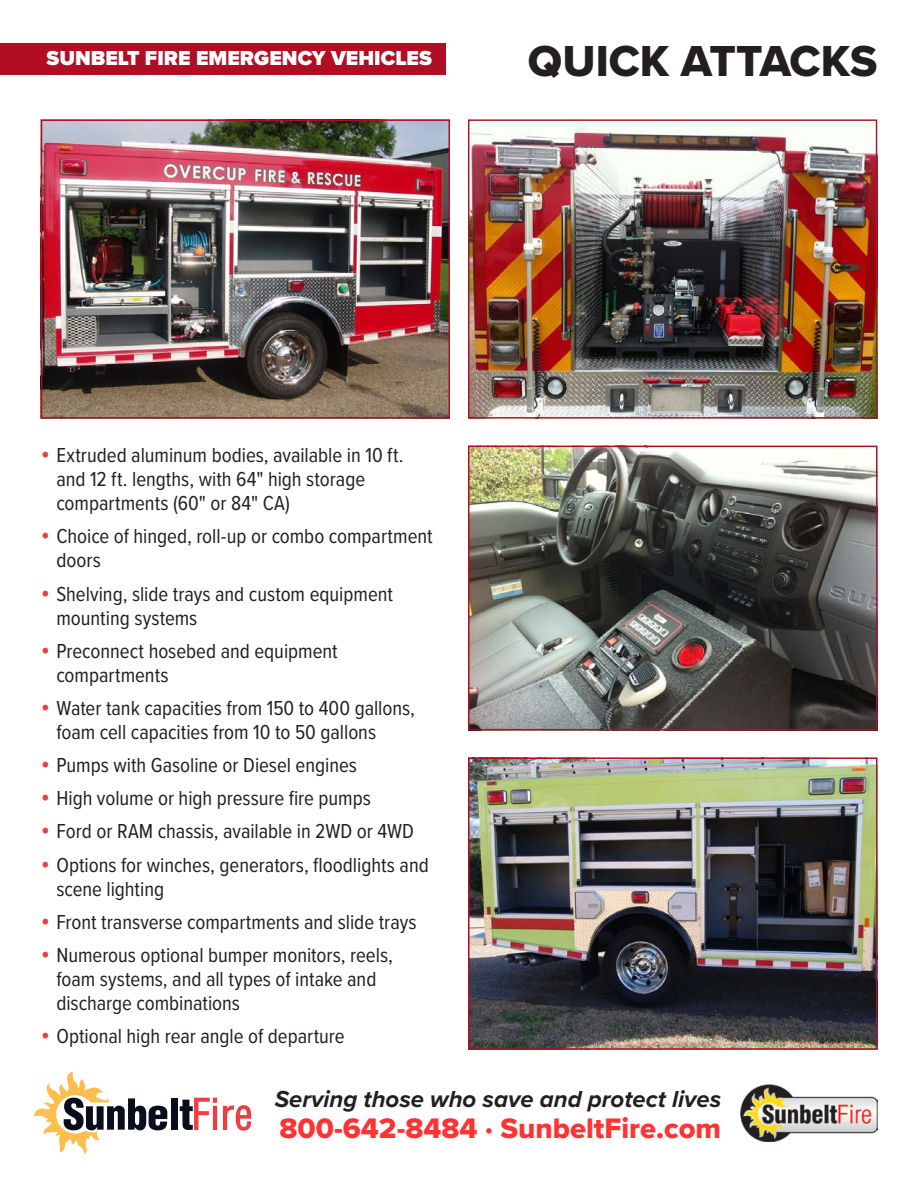
<style>
.page{position:relative;width:918px;height:1188px;background:#fff}
.page>*{position:absolute;margin:0;border:0;box-sizing:border-box;transform-origin:0 0}
.t1{font:45px "Proxima Nova Extrabld";color:#231f20}
.t2{font:29.25px "Proxima Nova Extrabld";color:#f33}
.t3{font:italic 700 24px "Proxima Nova";color:#231f20}
.t4{font:21px/24px "Proxima Nova Cond";color:#231f20}
.Pa0{font:900 21px "Proxima Nova";color:#fff}
.s1{font-family:"Gotham Narrow";font-weight:500;color:#ef3e42}
</style>
<div class="page">
<img style="left:470px;top:121px;width:405px;height:296px">
<div style="left:468px;top:119px;width:409px;height:300px;border:1px solid #b10e23"></div>
<img style="left:44px;top:122px;width:403px;height:294px">
<div style="left:41px;top:119px;width:409px;height:300px;border:2px solid #b10e23"></div>
<img style="left:471px;top:449px;width:404px;height:278px">
<div style="left:468px;top:446px;width:410px;height:284px;border:2px solid #b10e23"></div>
<img style="left:471px;top:760px;width:404px;height:287px">
<div style="left:468px;top:757px;width:410px;height:293px;border:2px solid #b10e23"></div>
<img style="left:741px;top:1084px;width:137px;height:57px">
<div style="left:171px;top:1098px;width:7px;height:32px;background:#0a0e1c"></div>
<svg style="left:180px;top:1098px;width:37px;height:32px"></svg>
<hr style="left:213px;top:1106px;width:4px;height:24px;background:#ef3e42">
<svg style="left:223px;top:1105px;width:28px;height:26px"></svg>
<svg style="left:34px;top:1072px;width:133px;height:82px"></svg>
<div style="left:0;top:43px;width:446px;height:31px;background:#b10e23"></div>
<p class="Pa0" style="left:46px;top:43px;width:387px">SUNBELT FIRE EMERGENCY VEHICLES</p>
<p class="t1" style="left:528px;top:27px;width:351px">QUICK ATTACKS</p>
<p class="t4" style="left:56px;top:442px;width:349px;text-indent:-16px"><span class="s1">•</span> Extruded aluminum bodies, available in 10 ft. and 12 ft. lengths, with 64" high storage compartments (60" or 84" CA)</p>
<p class="t4" style="left:56px;top:524px;width:378px;text-indent:-16px"><span class="s1">•</span> Choice of hinged, roll-up or combo compartment doors</p>
<p class="t4" style="left:56px;top:581px;width:338px;text-indent:-16px"><span class="s1">•</span> Shelving, slide trays and custom equipment mounting systems</p>
<p class="t4" style="left:56px;top:638px;width:283px;text-indent:-16px"><span class="s1">•</span> Preconnect hosebed and equipment compartments</p>
<p class="t4" style="left:56px;top:695px;width:360px;text-indent:-16px"><span class="s1">•</span> Water tank capacities from 150 to 400 gallons, foam cell capacities from 10 to 50 gallons</p>
<p class="t4" style="left:41px;top:752px;width:318px"><span class="s1">•</span> Pumps with Gasoline or Diesel engines</p>
<p class="t4" style="left:41px;top:785px;width:332px"><span class="s1">•</span> High volume or high pressure fire pumps</p>
<p class="t4" style="left:41px;top:819px;width:375px"><span class="s1">•</span> Ford or RAM chassis, available in 2WD or 4WD</p>
<p class="t4" style="left:56px;top:852px;width:374px;text-indent:-16px"><span class="s1">•</span> Options for winches, generators, floodlights and scene lighting</p>
<p class="t4" style="left:41px;top:909px;width:377px"><span class="s1">•</span> Front transverse compartments and slide trays</p>
<p class="t4" style="left:56px;top:942px;width:338px;text-indent:-16px"><span class="s1">•</span> Numerous optional bumper monitors, reels, foam systems, and all types of intake and discharge combinations</p>
<p class="t4" style="left:41px;top:1023px;width:305px"><span class="s1">•</span> Optional high rear angle of departure</p>
<p class="t3" style="left:275px;top:1081px;width:448px">Serving those who save and protect lives</p>
<p class="t2" style="left:280px;top:1107px;width:443px">800-642-8484 · SunbeltFire.com</p>
</div>
